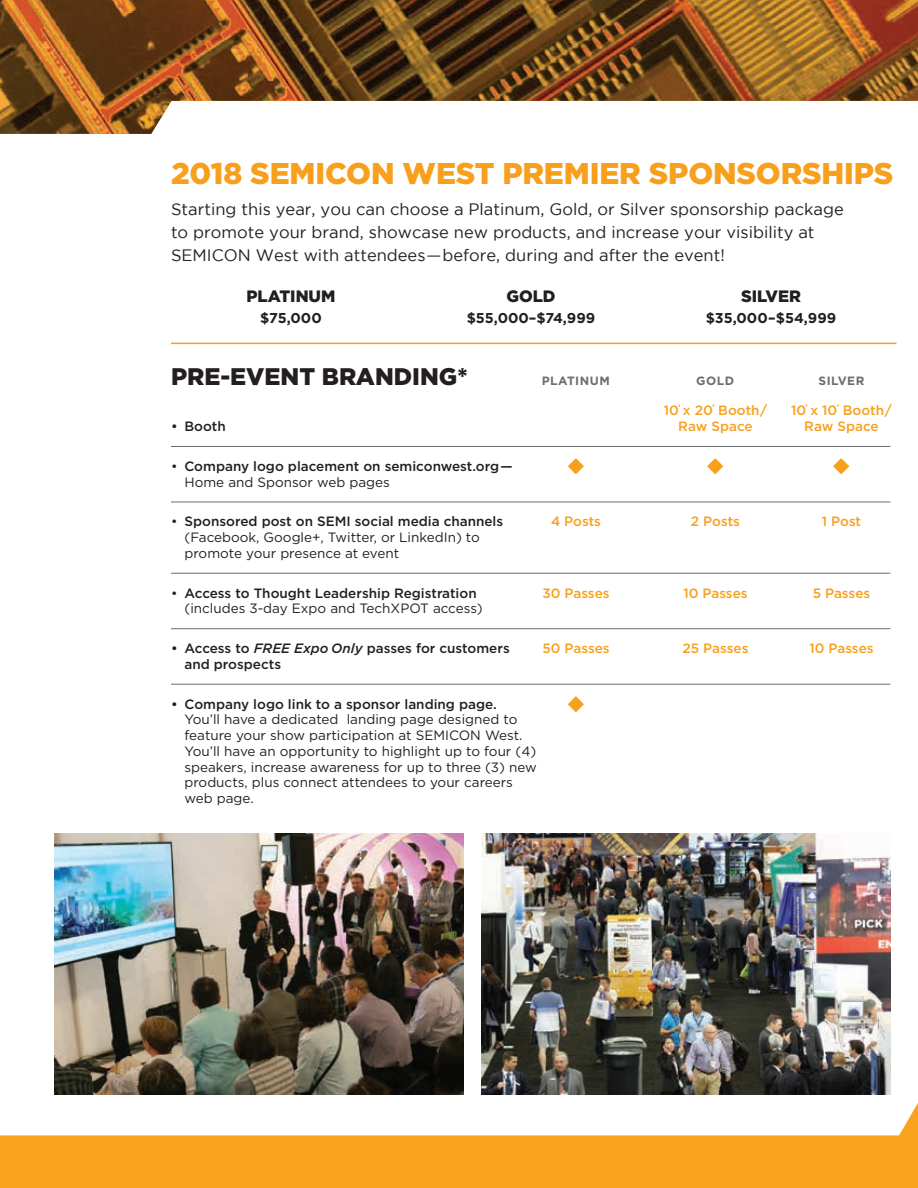
<style>
.page{position:relative;width:918px;height:1188px;background:#fff}
.page>*{position:absolute;margin:0;border:0;box-sizing:border-box;transform-origin:0 0}
.t1{font:900 30px "Gotham";letter-spacing:-.005em;color:#f89f1c}
.t2{font:900 24px "Gotham";color:#231f20}
.t3{font:16.5px/23.2px "Gotham";color:#231f20}
.t4{font:900 16.5px "Gotham";color:#231f20}
.t5{font:700 14.25px "Gotham";color:#231f20}
.t6{font:13.5px/15.8px "Gotham";color:#231f20}
.t7{font:500 13.5px "Gotham";color:#231f20}
.t8{font:500 13.5px "Gotham";color:#f89f1c}
.t9{font:700 12px "Gotham";letter-spacing:.04em;color:#6c6d70}
.s1{font-weight:400}
.s2{font-style:italic}
</style>
<div class="page">
<img style="left:0;top:0;width:918px;height:134px">
<hr style="left:171px;top:343px;width:725px;height:1px;background:#f89f1c">
<hr style="left:171px;top:446px;width:719px;height:1px;background:#6c6d70">
<hr style="left:171px;top:502px;width:719px;height:1px;background:#6c6d70">
<hr style="left:171px;top:573px;width:719px;height:1px;background:#6c6d70">
<hr style="left:171px;top:628px;width:719px;height:1px;background:#6c6d70">
<hr style="left:171px;top:684px;width:719px;height:1px;background:#6c6d70">
<svg style="left:0;top:1103px;width:918px;height:85px;fill:#f9a21f"></svg>
<img style="left:482px;top:833px;width:409px;height:261px">
<img style="left:54px;top:833px;width:410px;height:261px">
<h1 class="t1" style="left:171px;top:153px;width:724px">2018 SEMICON WEST PREMIER SPONSORSHIPS</h1>
<p class="t3" style="left:171px;top:197px;width:674px">Starting this year, you can choose a Platinum, Gold, or Silver sponsorship package to promote your brand, showcase new products, and increase your visibility at<br>SEMICON West with attendees—before, during and after the event!</p>
<p class="t4" style="left:247px;top:285px;width:90px">PLATINUM</p>
<p class="t5" style="left:260px;top:309px;width:63px">$75,000</p>
<p class="t4" style="left:506px;top:285px;width:51px">GOLD</p>
<p class="t5" style="left:467px;top:309px;width:130px">$55,000–$74,999</p>
<p class="t4" style="left:741px;top:285px;width:61px">SILVER</p>
<p class="t5" style="left:706px;top:309px;width:132px">$35,000–$54,999</p>
<h2 class="t2" style="left:171px;top:360px;width:298px">PRE-EVENT BRANDING*</h2>
<p class="t9" style="left:542px;top:372px;width:69px">PLATINUM</p>
<p class="t9" style="left:696px;top:372px;width:39px">GOLD</p>
<p class="t9" style="left:819px;top:372px;width:47px">SILVER</p>
<p class="t8" style="left:664px;top:402px;width:105px">10ˇx 20ˇ Booth/</p>
<p class="t8" style="left:791px;top:402px;width:102px">10ˇx 10ˇ Booth/</p>
<p class="t7" style="left:171px;top:417px;width:56px">• Booth</p>
<p class="t8" style="left:678px;top:417px;width:76px">Raw Space</p>
<p class="t8" style="left:804px;top:417px;width:76px">Raw Space</p>
<p class="t7" style="left:171px;top:457px;width:343px"><span class="s1">•</span> Company logo placement on semiconwest.org—</p>
<p class="t6" style="left:185px;top:474px;width:207px">Home and Sponsor web pages</p>
<p class="t7" style="left:171px;top:513px;width:334px"><span class="s1">•</span> Sponsored post on SEMI social media channels</p>
<p class="t8" style="left:551px;top:513px;width:52px">4 Posts</p>
<p class="t8" style="left:691px;top:513px;width:51px">2 Posts</p>
<p class="t8" style="left:822px;top:513px;width:41px">1 Post</p>
<p class="t6" style="left:185px;top:529px;width:297px">(Facebook, Google+, Twitter, or LinkedIn) to promote your presence at event</p>
<p class="t7" style="left:171px;top:584px;width:307px"><span class="s1">•</span> Access to Thought Leadership Registration</p>
<p class="t8" style="left:542px;top:584px;width:69px">30 Passes</p>
<p class="t8" style="left:683px;top:584px;width:66px">10 Passes</p>
<p class="t8" style="left:813px;top:584px;width:59px">5 Passes</p>
<p class="t6" style="left:185px;top:600px;width:300px">(includes 3-day Expo and TechXPOT access)</p>
<p class="t7" style="left:171px;top:639px;width:340px">• Access to <span class="s2">FREE Expo Only</span> passes for customers</p>
<p class="t8" style="left:542px;top:639px;width:69px">50 Passes</p>
<p class="t8" style="left:683px;top:639px;width:67px">25 Passes</p>
<p class="t8" style="left:809px;top:639px;width:66px">10 Passes</p>
<p class="t7" style="left:185px;top:655px;width:98px">and prospects</p>
<p class="t7" style="left:171px;top:695px;width:327px">• Company logo link to a sponsor landing page.</p>
<p class="t6" style="left:184px;top:711px;width:354px">You’ll have a dedicated landing page designed to feature your show participation at SEMICON West.<br>You’ll have an opportunity to highlight up to four (4) speakers, increase awareness for up to three (3) new products, plus connect attendees to your careers web page.</p>
</div>
